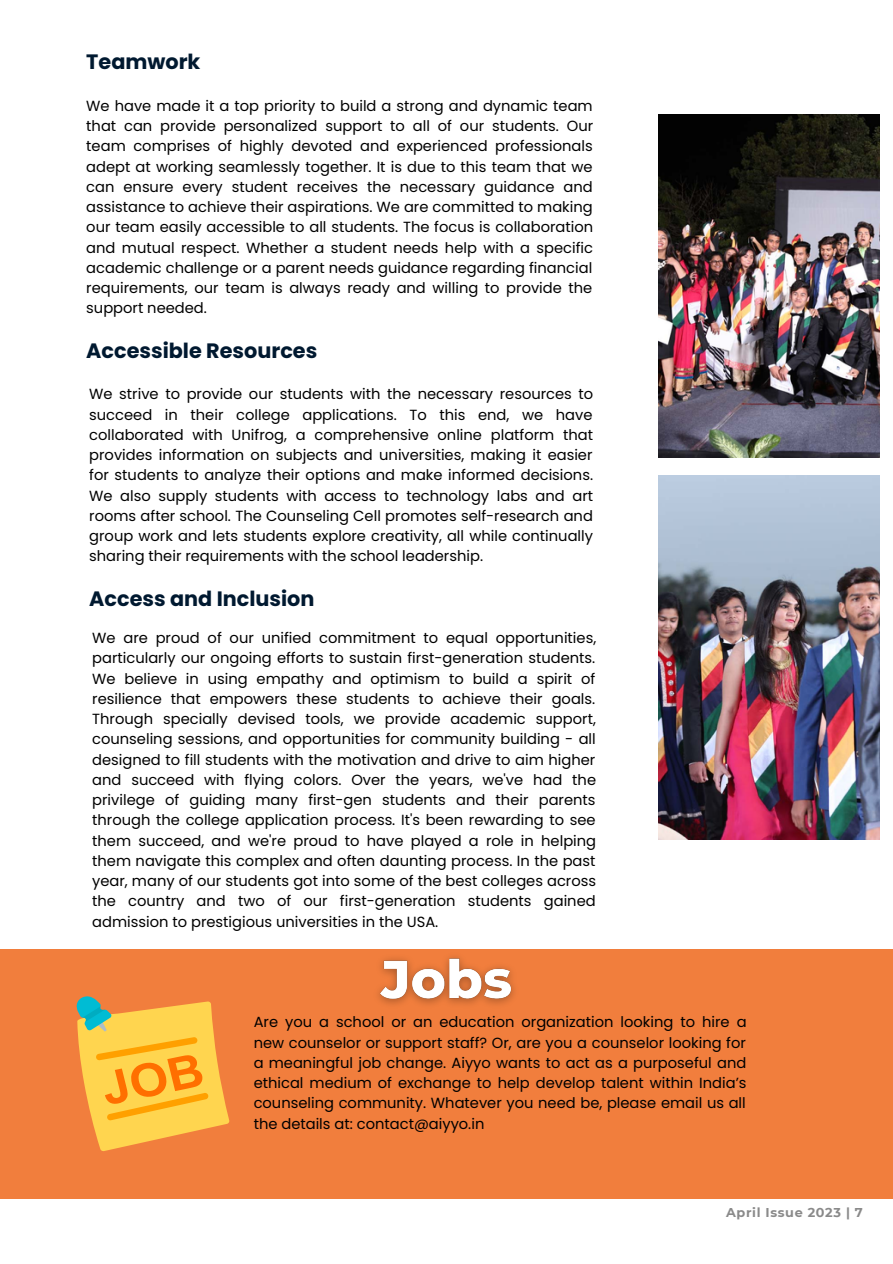
<style>
.page{position:relative;width:893px;height:1264px;background:#fff}
.page>*{position:absolute;margin:0;border:0;box-sizing:border-box;transform-origin:0 0}
.t1{font:700 20.7px "Poppins";color:#001930}
.t2{font:14.7px/20.2px "Poppins";color:#000;text-align:justify}
.t3{font:700 12.75px "Montserrat";letter-spacing:.05em;color:#8a8a8a}
</style>
<div class="page">
<img style="left:659px;top:115px;width:220px;height:343px">
<div style="left:0;top:948px;width:892px;height:250px;background:#f17e3d"></div>
<svg style="left:76px;top:996px;width:153px;height:155px"></svg>
<img style="left:659px;top:476px;width:220px;height:363px">
<img style="left:366px;top:948px;width:160px;height:57px">
<h1 class="t1" style="left:86px;top:48px;width:116px">Teamwork</h1>
<p class="t2" style="left:86px;top:95px;width:508px">We have made it a top priority to build a strong and dynamic team that can provide personalized support to all of our students. Our team comprises of highly devoted and experienced professionals adept at working seamlessly together. It is due to this team that we can ensure every student receives the necessary guidance and assistance to achieve their aspirations. We are committed to making our team easily accessible to all students. The focus is collaboration and mutual respect. Whether a student needs help with a specific academic challenge or a parent needs guidance regarding financial requirements, our team is always ready and willing to provide the support needed.</p>
<h1 class="t1" style="left:86px;top:336px;width:232px">Accessible Resources</h1>
<p class="t2" style="left:89px;top:384px;width:505px">We strive to provide our students with the necessary resources to succeed in their college applications. To this end, we have collaborated with Unifrog, a comprehensive online platform that provides information on subjects and universities, making it easier for students to analyze their options and make informed decisions.<br>We also supply students with access to technology labs and art rooms after school. The Counseling Cell promotes self-research and group work and lets students explore creativity, all while continually sharing their requirements with the school leadership.</p>
<h1 class="t1" style="left:89px;top:584px;width:227px">Access and Inclusion</h1>
<p class="t2" style="left:92px;top:628px;width:505px">We are proud of our unified commitment to equal opportunities, particularly our ongoing efforts to sustain first-generation students.<br>We believe in using empathy and optimism to build a spirit of resilience that empowers these students to achieve their goals.<br>Through specially devised tools, we provide academic support, counseling sessions, and opportunities for community building - all designed to fill students with the motivation and drive to aim higher and succeed with flying colors. Over the years, we've had the privilege of guiding many first-gen students and their parents through the college application process. It's been rewarding to see them succeed, and we're proud to have played a role in helping them navigate this complex and often daunting process. In the past year, many of our students got into some of the best colleges across the country and two of our first-generation students gained admission to prestigious universities in the USA.</p>
<p class="t2" style="left:254px;top:1012px;width:494px">Are you a school or an education organization looking to hire a new counselor or support staff? Or, are you a counselor looking for a meaningful job change. Aiyyo wants to act as a purposeful and ethical medium of exchange to help develop talent within India’s counseling community. Whatever you need be, please email us all the details at: contact@aiyyo.in</p>
<p class="t3" style="left:726px;top:1204px;width:138px">April Issue 2023 | 7</p>
</div>
